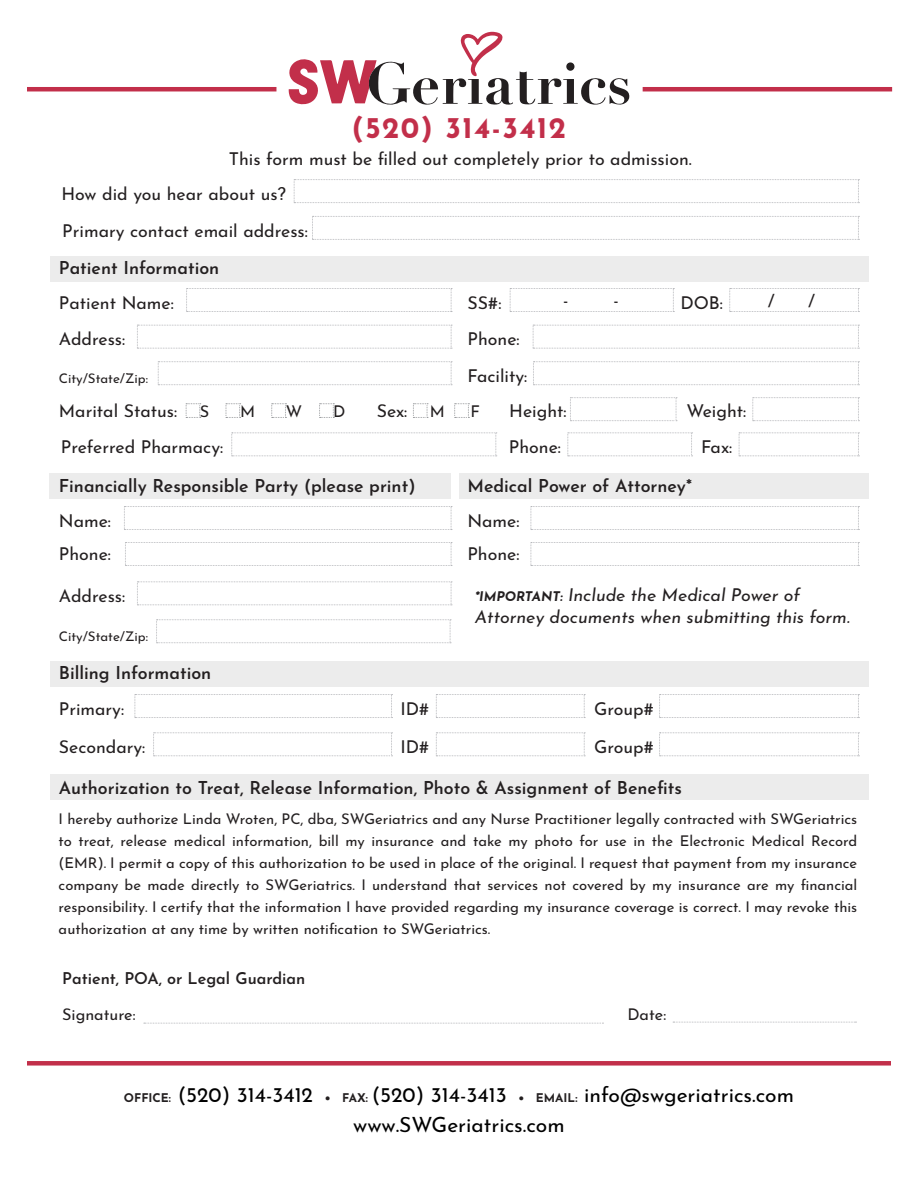
<style>
.page{position:relative;width:918px;height:1188px;background:#fff}
.page>*{position:absolute;margin:0;border:0;box-sizing:border-box;transform-origin:0 0}
.t1{font:700 29.55px "Josefin Sans";letter-spacing:.05em;color:#c22f4a}
.t2{font:21px "Josefin Sans";color:#000}
.t3{font:17.7px "Josefin Sans";color:#231f20}
.t4{font:600 17.7px "Josefin Sans";color:#231f20}
.t5{font:italic 17.7px/21.3px "Josefin Sans";color:#231f20}
.t6{font:600 16.2px "Josefin Sans";color:#231f20}
.t7{font:16.2px "Josefin Sans";color:#231f20}
.t8{font:14.7px/22.2px "Josefin Sans";color:#231f20;text-align:justify}
.t9{font:13.35px "Josefin Sans";color:#231f20}
.s1{font-weight:700;font-size:13.35px}
.s2{font-weight:700;font-size:12px;color:#231f20}
</style>
<div class="page">
<svg style="left:288px;top:32px;width:342px;height:73px"></svg>
<div style="left:27px;top:1061px;width:864px;height:5px;background:#c22f4a"></div>
<hr style="left:27px;top:87px;width:249px;height:4px;background:#c22f4a">
<hr style="left:643px;top:87px;width:249px;height:4px;background:#c22f4a">
<div style="left:50px;top:256px;width:818px;height:26px;background:#ececec"></div>
<svg style="left:137px;top:325px;width:315px;height:24px"></svg>
<svg style="left:533px;top:325px;width:326px;height:24px"></svg>
<svg style="left:186px;top:288px;width:266px;height:24px"></svg>
<svg style="left:510px;top:288px;width:164px;height:24px"></svg>
<svg style="left:729px;top:288px;width:130px;height:24px"></svg>
<svg style="left:158px;top:361px;width:294px;height:24px"></svg>
<svg style="left:533px;top:361px;width:326px;height:24px"></svg>
<svg style="left:231px;top:432px;width:266px;height:24px"></svg>
<svg style="left:567px;top:432px;width:126px;height:24px"></svg>
<svg style="left:739px;top:432px;width:120px;height:24px"></svg>
<svg style="left:413px;top:403px;width:15px;height:15px"></svg>
<svg style="left:454px;top:403px;width:15px;height:15px"></svg>
<svg style="left:186px;top:403px;width:15px;height:15px"></svg>
<svg style="left:226px;top:403px;width:15px;height:15px"></svg>
<svg style="left:271px;top:403px;width:15px;height:15px"></svg>
<svg style="left:319px;top:403px;width:15px;height:15px"></svg>
<svg style="left:570px;top:397px;width:107px;height:24px"></svg>
<svg style="left:752px;top:397px;width:107px;height:24px"></svg>
<div style="left:50px;top:661px;width:818px;height:26px;background:#ececec"></div>
<svg style="left:135px;top:694px;width:258px;height:24px"></svg>
<svg style="left:659px;top:694px;width:200px;height:24px"></svg>
<svg style="left:436px;top:694px;width:149px;height:24px"></svg>
<svg style="left:153px;top:732px;width:240px;height:24px"></svg>
<svg style="left:436px;top:732px;width:149px;height:24px"></svg>
<svg style="left:659px;top:732px;width:200px;height:24px"></svg>
<div style="left:50px;top:473px;width:401px;height:26px;background:#ececec"></div>
<div style="left:459px;top:473px;width:409px;height:26px;background:#ececec"></div>
<svg style="left:125px;top:542px;width:327px;height:24px"></svg>
<svg style="left:124px;top:506px;width:328px;height:24px"></svg>
<svg style="left:531px;top:506px;width:328px;height:24px"></svg>
<svg style="left:137px;top:581px;width:315px;height:24px"></svg>
<svg style="left:531px;top:542px;width:328px;height:24px"></svg>
<svg style="left:156px;top:619px;width:295px;height:24px"></svg>
<div style="left:50px;top:774px;width:818px;height:26px;background:#ececec"></div>
<svg style="left:294px;top:179px;width:565px;height:24px"></svg>
<svg style="left:312px;top:216px;width:547px;height:24px"></svg>
<svg style="left:144px;top:1023px;width:459px;height:1px"></svg>
<svg style="left:673px;top:1022px;width:183px;height:1px"></svg>
<p class="t1" style="left:352px;top:101px;width:216px">(520) 314-3412</p>
<p class="t3" style="left:229px;top:144px;width:465px">This form must be filled out completely prior to admission.</p>
<p class="t3" style="left:61px;top:179px;width:226px">How did you hear about us?</p>
<p class="t3" style="left:62px;top:216px;width:247px">Primary contact email address:</p>
<p class="t4" style="left:59px;top:253px;width:162px">Patient Information</p>
<p class="t3" style="left:59px;top:288px;width:117px">Patient Name:</p>
<p class="t3" style="left:468px;top:288px;width:36px">SS#:</p>
<p class="t3" style="left:563px;top:285px;width:7px">-</p>
<p class="t3" style="left:613px;top:285px;width:7px">-</p>
<p class="t3" style="left:680px;top:288px;width:44px">DOB:</p>
<p class="t3" style="left:768px;top:286px;width:8px">/</p>
<p class="t3" style="left:808px;top:286px;width:8px">/</p>
<p class="t3" style="left:59px;top:324px;width:68px">Address:</p>
<p class="t3" style="left:468px;top:324px;width:54px">Phone:</p>
<p class="t9" style="left:59px;top:367px;width:91px">City/State/Zip:</p>
<p class="t3" style="left:468px;top:361px;width:61px">Facility:</p>
<p class="t3" style="left:59px;top:396px;width:120px">Marital Status:</p>
<p class="t7" style="left:200px;top:398px;width:11px">S</p>
<p class="t7" style="left:240px;top:398px;width:17px">M</p>
<p class="t7" style="left:286px;top:398px;width:18px">W</p>
<p class="t7" style="left:333px;top:398px;width:14px">D</p>
<p class="t3" style="left:377px;top:396px;width:32px">Sex:</p>
<p class="t7" style="left:430px;top:398px;width:17px">M</p>
<p class="t7" style="left:471px;top:398px;width:11px">F</p>
<p class="t3" style="left:509px;top:396px;width:59px">Height:</p>
<p class="t3" style="left:687px;top:396px;width:61px">Weight:</p>
<p class="t3" style="left:61px;top:432px;width:164px">Preferred Pharmacy:</p>
<p class="t3" style="left:509px;top:432px;width:54px">Phone:</p>
<p class="t3" style="left:701px;top:432px;width:33px">Fax:</p>
<p class="t4" style="left:59px;top:471px;width:358px">Financially Responsible Party (please print)</p>
<p class="t4" style="left:468px;top:471px;width:226px">Medical Power of Attorney*</p>
<p class="t3" style="left:59px;top:506px;width:54px">Name:</p>
<p class="t3" style="left:467px;top:506px;width:54px">Name:</p>
<p class="t3" style="left:59px;top:539px;width:54px">Phone:</p>
<p class="t3" style="left:59px;top:581px;width:68px">Address:</p>
<p class="t3" style="left:467px;top:539px;width:54px">Phone:</p>
<p class="t5" style="left:475px;top:583px;width:376px"><span class="s1">*IMPORTANT:</span> Include the Medical Power of<br>Attorney documents when submitting this form.</p>
<p class="t9" style="left:59px;top:625px;width:91px">City/State/Zip:</p>
<p class="t4" style="left:59px;top:658px;width:154px">Billing Information</p>
<p class="t3" style="left:59px;top:694px;width:67px">Primary:</p>
<p class="t3" style="left:400px;top:694px;width:31px">ID#</p>
<p class="t3" style="left:594px;top:694px;width:61px">Group#</p>
<p class="t3" style="left:59px;top:732px;width:88px">Secondary:</p>
<p class="t3" style="left:400px;top:732px;width:31px">ID#</p>
<p class="t3" style="left:594px;top:732px;width:61px">Group#</p>
<p class="t4" style="left:59px;top:772px;width:624px">Authorization to Treat, Release Information, Photo &amp; Assignment of Benefits</p>
<p class="t8" style="left:59px;top:806px;width:800px">I hereby authorize Linda Wroten, PC, dba, SWGeriatrics and any Nurse Practitioner legally contracted with SWGeriatrics to treat, release medical information, bill my insurance and take my photo for use in the Electronic Medical Record (EMR). I permit a copy of this authorization to be used in place of the original. I request that payment from my insurance company be made directly to SWGeriatrics. I understand that services not covered by my insurance are my financial responsibility. I certify that the information I have provided regarding my insurance coverage is correct. I may revoke this authorization at any time by written notification to SWGeriatrics.</p>
<p class="t6" style="left:62px;top:965px;width:245px">Patient, POA, or Legal Guardian</p>
<p class="t7" style="left:62px;top:1001px;width:75px">Signature:</p>
<p class="t7" style="left:627px;top:1001px;width:40px">Date:</p>
<p class="t2" style="left:124px;top:1077px;width:672px"><span class="s2">OFFICE:</span> (520) 314-3412 <span class="s2">• FAX:</span> (520) 314-3413 <span class="s2">• EMAIL:</span> info@swgeriatrics.com</p>
<p class="t2" style="left:353px;top:1107px;width:213px">www.SWGeriatrics.com</p>
</div>
